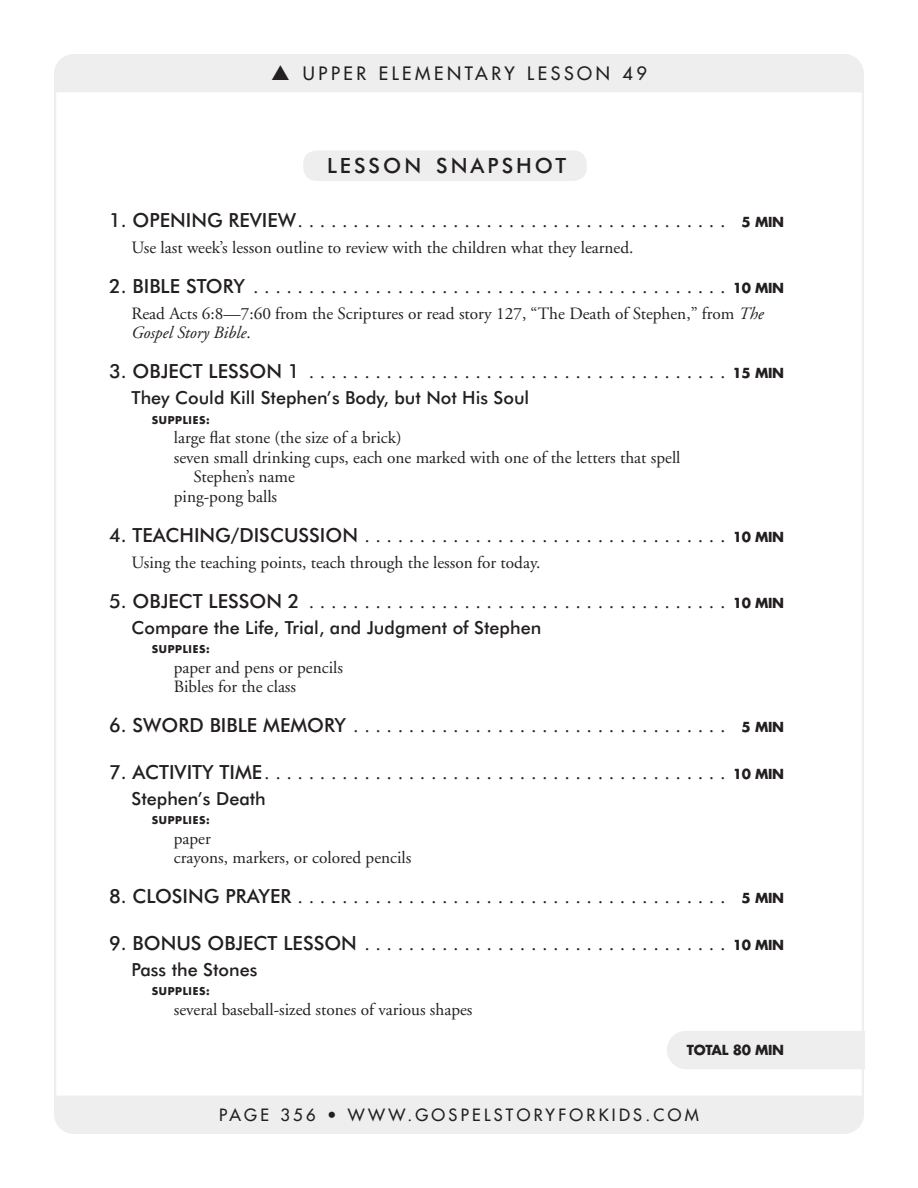
<style>
.page{position:relative;width:918px;height:1188px;background:#fff}
.page>*{position:absolute;margin:0;border:0;box-sizing:border-box;transform-origin:0 0}
.HEAD{font:500 21px "Futura BT";letter-spacing:.145em;color:#231f20}
.LS_Subhead{font:19.5px "Adobe Garamond";color:#231f20}
.LS_Subhead_2{font:500 18px "Futura BT";color:#231f20}
.t1{font:18px "Futura";letter-spacing:.2em;color:#231f20}
.LS_Copy{font:17.25px/19.5px "Adobe Garamond";color:#231f20}
.t2{font:16.5px "Futura";letter-spacing:.2em;color:#231f20}
.LS_Total_Mins{font:700 13.5px "Futura";letter-spacing:-.02em;color:#231f20}
.LS_Supply_List_Inden{font:700 10.5px "Futura";letter-spacing:.06em;color:#231f20}
.s1{font-family:"Futura BT";font-weight:500}
.s2{font-family:"Futura";font-weight:700;font-size:13.5px}
.s3{font-style:italic}
.s4{color:#fff}
</style>
<div class="page">
<div style="left:54px;top:54px;width:810px;height:38px;background:#eeeeef"></div>
<div style="left:54px;top:1096px;width:810px;height:38px;background:#eeeeef"></div>
<div style="left:667px;top:1031px;width:198px;height:38px;background:#eeeeef"></div>
<div style="left:303px;top:150px;width:284px;height:31px;background:#eeeeef;border-radius:14px"></div>
<p class="t1" style="left:271px;top:62px;width:377px">▲ UPPER ELEMENTARY LESSON 49</p>
<p class="HEAD" style="left:327px;top:153px;width:241px">LESSON SNAPSHOT</p>
<p class="LS_Subhead" style="left:109px;top:210px;width:677px"><span class="s1">1. OPENING REVIEW</span>....................................... <span class="s2">5 MIN</span></p>
<p class="LS_Copy" style="left:132px;top:238px;width:504px">Use last week’s lesson outline to review with the children what they learned.</p>
<p class="LS_Subhead" style="left:109px;top:276px;width:677px"><span class="s1">2. BIBLE STORY</span> ........................................... <span class="s2">10 MIN</span></p>
<p class="LS_Copy" style="left:132px;top:304px;width:634px">Read Acts 6:8—7:60 from the Scriptures or read story 127, “The Death of Stephen,” from <span class="s3">The<br>Gospel Story Bible</span>.</p>
<p class="LS_Subhead" style="left:109px;top:362px;width:677px"><span class="s1">3. OBJECT LESSON 1</span> ...................................... <span class="s2">15 MIN</span></p>
<p class="LS_Subhead_2" style="left:132px;top:387px;width:399px">They Could Kill Stephen’s Body, but Not His Soul</p>
<p class="LS_Supply_List_Inden" style="left:152px;top:413px;width:60px">SUPPLIES:</p>
<p class="LS_Copy" style="left:151px;top:429px;width:252px"><span class="s4">✓</span> large flat stone (the size of a brick)</p>
<p class="LS_Copy" style="left:193px;top:448px;width:489px;text-indent:-43px"><span class="s4">✓</span> seven small drinking cups, each one marked with one of the letters that spell<br>Stephen’s name</p>
<p class="LS_Copy" style="left:151px;top:487px;width:128px"><span class="s4">✓</span> ping-pong balls</p>
<p class="LS_Subhead" style="left:109px;top:525px;width:677px"><span class="s1">4. TEACHING/DISCUSSION</span>................................. <span class="s2">10 MIN</span></p>
<p class="LS_Copy" style="left:132px;top:553px;width:410px">Using the teaching points, teach through the lesson for today.</p>
<p class="LS_Subhead" style="left:109px;top:591px;width:677px"><span class="s1">5. OBJECT LESSON 2</span> ...................................... <span class="s2">10 MIN</span></p>
<p class="LS_Subhead_2" style="left:132px;top:617px;width:411px">Compare the Life, Trial, and Judgment of Stephen</p>
<p class="LS_Supply_List_Inden" style="left:152px;top:642px;width:60px">SUPPLIES:</p>
<p class="LS_Copy" style="left:151px;top:658px;width:194px"><span class="s4">✓</span> paper and pens or pencils</p>
<p class="LS_Copy" style="left:151px;top:678px;width:147px"><span class="s4">✓</span> Bibles for the class</p>
<p class="LS_Subhead" style="left:109px;top:716px;width:677px"><span class="s1">6. SWORD BIBLE MEMORY</span>.................................. <span class="s2">5 MIN</span></p>
<p class="LS_Subhead" style="left:109px;top:762px;width:677px"><span class="s1">7. ACTIVITY TIME</span>.......................................... <span class="s2">10 MIN</span></p>
<p class="LS_Subhead_2" style="left:132px;top:788px;width:136px">Stephen’s Death</p>
<p class="LS_Supply_List_Inden" style="left:152px;top:813px;width:60px">SUPPLIES:</p>
<p class="LS_Copy" style="left:151px;top:829px;width:62px"><span class="s4">✓</span> paper</p>
<p class="LS_Copy" style="left:151px;top:849px;width:262px"><span class="s4">✓</span> crayons, markers, or colored pencils</p>
<p class="LS_Subhead" style="left:109px;top:887px;width:677px"><span class="s1">8. CLOSING PRAYER</span>....................................... <span class="s2">5 MIN</span></p>
<p class="LS_Subhead" style="left:109px;top:933px;width:677px"><span class="s1">9. BONUS OBJECT LESSON</span>................................. <span class="s2">10 MIN</span></p>
<p class="LS_Subhead_2" style="left:132px;top:959px;width:127px">Pass the Stones</p>
<p class="LS_Supply_List_Inden" style="left:152px;top:984px;width:60px">SUPPLIES:</p>
<p class="LS_Copy" style="left:151px;top:1000px;width:323px"><span class="s4">✓</span> several baseball-sized stones of various shapes</p>
<p class="LS_Total_Mins" style="left:687px;top:1041px;width:99px">TOTAL 80 MIN</p>
<p class="t2" style="left:219px;top:1105px;width:481px">PAGE 356 • WWW.GOSPELSTORYFORKIDS.COM</p>
</div>
